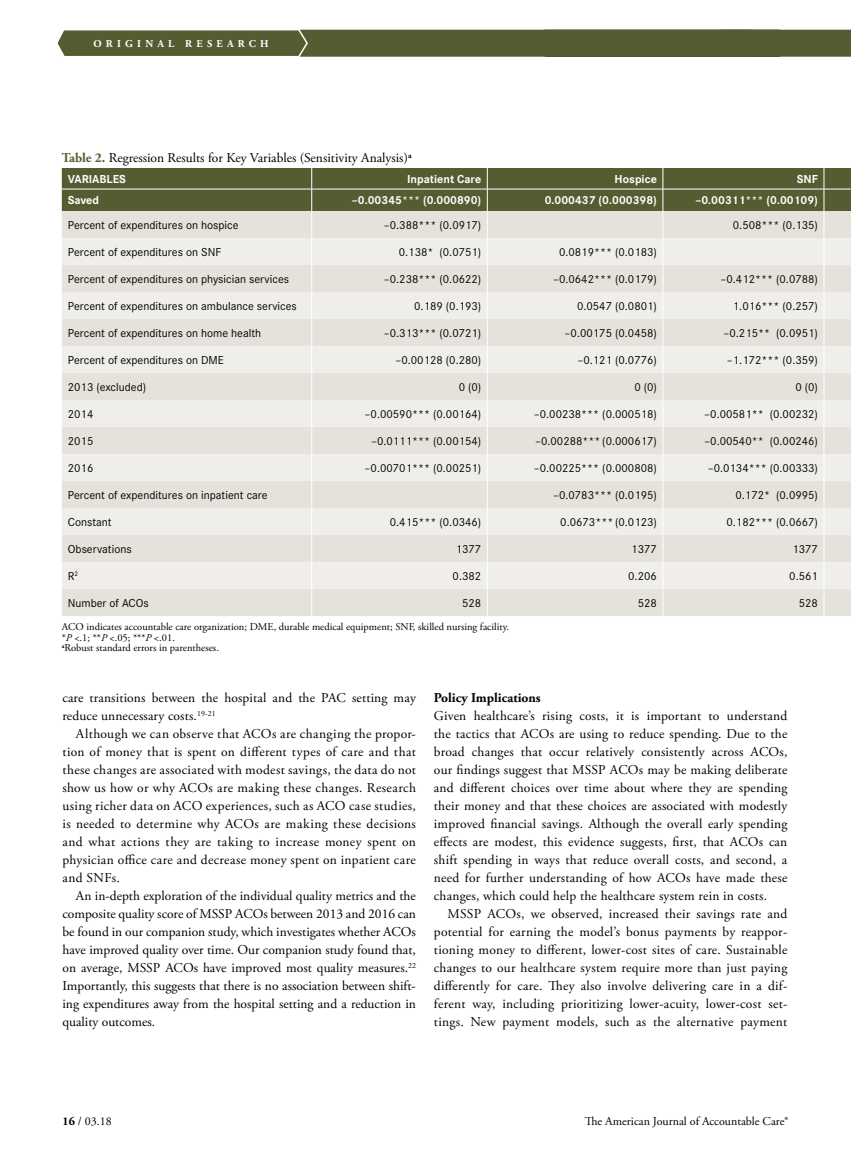
<style>
.page{position:relative;width:851px;height:1161px;background:#fff}
.page>*{position:absolute;margin:0;border:0;box-sizing:border-box;transform-origin:0 0}
.t1{font:13.5px/18px "Adobe Garamond Pro";letter-spacing:.01em;color:#000;text-align:justify}
.t2{font:700 13.5px "Adobe Garamond Pro";color:#000}
.t3{font:12px "Corporate S";color:#000}
.t4{font:700 12px "Corporate S";color:#fff}
.t5{font:12px "Adobe Garamond Pro";color:#000}
.t6{font:10.5px/10.5px "Adobe Garamond Pro";color:#000}
.t7{font:700 10.5px "Adobe Garamond Pro";letter-spacing:.405em;color:#fff}
.s1{font-weight:700;color:#545d32}
.s2{font-style:italic}
.s3{font-weight:700}
</style>
<div class="page">
<svg style="left:57px;top:29px;width:793px;height:28px;background:#5c653c"></svg>
<svg style="left:62px;top:168px;width:788px;height:448px;background:#dbdad1"></svg>
<p class="t7" style="left:93px;top:38px;width:177px">ORIGINAL RESEARCH</p>
<p class="t1" style="left:62px;top:149px;width:351px"><span class="s1">Table 2.</span> Regression Results for Key Variables (Sensitivity Analysis)<sup>a</sup></p>
<p class="t4" style="left:68px;top:172px;width:60px">VARIABLES</p>
<p class="t4" style="left:407px;top:172px;width:76px">Inpatient Care</p>
<p class="t4" style="left:614px;top:172px;width:44px">Hospice</p>
<p class="t4" style="left:796px;top:172px;width:23px">SNF</p>
<p class="t4" style="left:68px;top:193px;width:33px">Saved</p>
<p class="t4" style="left:352px;top:193px;width:131px">–0.00345*** (0.000890)</p>
<p class="t4" style="left:544px;top:193px;width:114px">0.000437 (0.000398)</p>
<p class="t4" style="left:695px;top:193px;width:124px">–0.00311*** (0.00109)</p>
<p class="t3" style="left:68px;top:218px;width:172px">Percent of expenditures on hospice</p>
<p class="t3" style="left:384px;top:218px;width:99px">–0.388*** (0.0917)</p>
<p class="t3" style="left:732px;top:218px;width:87px">0.508*** (0.135)</p>
<p class="t3" style="left:68px;top:245px;width:155px">Percent of expenditures on SNF</p>
<p class="t3" style="left:399px;top:245px;width:84px">0.138* (0.0751)</p>
<p class="t3" style="left:559px;top:245px;width:99px">0.0819*** (0.0183)</p>
<p class="t3" style="left:68px;top:272px;width:223px">Percent of expenditures on physician services</p>
<p class="t3" style="left:384px;top:272px;width:99px">–0.238*** (0.0622)</p>
<p class="t3" style="left:553px;top:272px;width:105px">–0.0642*** (0.0179)</p>
<p class="t3" style="left:720px;top:272px;width:99px">–0.412*** (0.0788)</p>
<p class="t3" style="left:68px;top:299px;width:230px">Percent of expenditures on ambulance services</p>
<p class="t3" style="left:414px;top:299px;width:69px">0.189 (0.193)</p>
<p class="t3" style="left:577px;top:299px;width:81px">0.0547 (0.0801)</p>
<p class="t3" style="left:732px;top:299px;width:87px">1.016*** (0.257)</p>
<p class="t3" style="left:68px;top:326px;width:195px">Percent of expenditures on home health</p>
<p class="t3" style="left:384px;top:326px;width:99px">–0.313*** (0.0721)</p>
<p class="t3" style="left:564px;top:326px;width:94px">–0.00175 (0.0458)</p>
<p class="t3" style="left:723px;top:326px;width:96px">–0.215** (0.0951)</p>
<p class="t3" style="left:68px;top:353px;width:158px">Percent of expenditures on DME</p>
<p class="t3" style="left:395px;top:353px;width:87px">–0.00128 (0.280)</p>
<p class="t3" style="left:577px;top:353px;width:81px">–0.121 (0.0776)</p>
<p class="t3" style="left:726px;top:353px;width:93px">–1.172*** (0.359)</p>
<p class="t3" style="left:68px;top:380px;width:80px">2013 (excluded)</p>
<p class="t3" style="left:459px;top:380px;width:24px">0 (0)</p>
<p class="t3" style="left:634px;top:380px;width:24px">0 (0)</p>
<p class="t3" style="left:795px;top:380px;width:24px">0 (0)</p>
<p class="t3" style="left:68px;top:407px;width:27px">2014</p>
<p class="t3" style="left:364px;top:407px;width:118px">–0.00590*** (0.00164)</p>
<p class="t3" style="left:534px;top:407px;width:125px">–0.00238*** (0.000518)</p>
<p class="t3" style="left:704px;top:407px;width:115px">–0.00581** (0.00232)</p>
<p class="t3" style="left:68px;top:434px;width:27px">2015</p>
<p class="t3" style="left:371px;top:434px;width:112px">–0.0111*** (0.00154)</p>
<p class="t3" style="left:535px;top:434px;width:123px">–0.00288*** (0.000617)</p>
<p class="t3" style="left:704px;top:434px;width:115px">–0.00540** (0.00246)</p>
<p class="t3" style="left:68px;top:461px;width:27px">2016</p>
<p class="t3" style="left:364px;top:461px;width:118px">–0.00701*** (0.00251)</p>
<p class="t3" style="left:534px;top:461px;width:125px">–0.00225*** (0.000808)</p>
<p class="t3" style="left:707px;top:461px;width:112px">–0.0134*** (0.00333)</p>
<p class="t3" style="left:68px;top:488px;width:201px">Percent of expenditures on inpatient care</p>
<p class="t3" style="left:553px;top:488px;width:105px">–0.0783*** (0.0195)</p>
<p class="t3" style="left:735px;top:488px;width:84px">0.172* (0.0995)</p>
<p class="t3" style="left:68px;top:515px;width:45px">Constant</p>
<p class="t3" style="left:390px;top:515px;width:93px">0.415*** (0.0346)</p>
<p class="t3" style="left:560px;top:515px;width:98px">0.0673*** (0.0123)</p>
<p class="t3" style="left:726px;top:515px;width:93px">0.182*** (0.0667)</p>
<p class="t3" style="left:68px;top:542px;width:65px">Observations</p>
<p class="t3" style="left:455px;top:542px;width:27px">1377</p>
<p class="t3" style="left:631px;top:542px;width:27px">1377</p>
<p class="t3" style="left:792px;top:542px;width:27px">1377</p>
<p class="t3" style="left:68px;top:569px;width:12px">R<sup>2</sup></p>
<p class="t3" style="left:452px;top:569px;width:30px">0.382</p>
<p class="t3" style="left:628px;top:569px;width:30px">0.206</p>
<p class="t3" style="left:789px;top:569px;width:30px">0.561</p>
<p class="t3" style="left:68px;top:596px;width:82px">Number of ACOs</p>
<p class="t3" style="left:462px;top:596px;width:21px">528</p>
<p class="t3" style="left:637px;top:596px;width:21px">528</p>
<p class="t3" style="left:798px;top:596px;width:21px">528</p>
<p class="t6" style="left:62px;top:622px;width:448px">ACO indicates accountable care organization; DME, durable medical equipment; SNF, skilled nursing facility. *<span class="s2">P</span> &lt;.1; **<span class="s2">P</span> &lt;.05; ***<span class="s2">P</span> &lt;.01.<br><sup>a</sup>Robust standard errors in parentheses.</p>
<p class="t1" style="left:62px;top:689px;width:355px">care transitions between the hospital and the PAC setting may reduce unnecessary costs.<sup>19-21</sup></p>
<p class="t1" style="left:62px;top:725px;width:355px;text-indent:14px">Although we can observe that ACOs are changing the propor&shy;tion of money that is spent on different types of care and that these changes are associated with modest savings, the data do not show us how or why ACOs are making these changes. Research using richer data on ACO experiences, such as ACO case studies, is needed to determine why ACOs are making these decisions and what actions they are taking to increase money spent on physician office care and decrease money spent on inpatient care and SNFs.</p>
<p class="t1" style="left:62px;top:887px;width:355px;text-indent:14px">An in-depth exploration of the individual quality metrics and the composite quality score of MSSP ACOs between 2013 and 2016 can be found in our companion study, which investigates whether ACOs have improved quality over time. Our companion study found that, on average, MSSP ACOs have improved most quality measures.<sup>22<br></sup>Importantly, this suggests that there is no association between shift&shy;ing expenditures away from the hospital setting and a reduction in quality outcomes.</p>
<p class="t2" style="left:434px;top:690px;width:108px">Policy Implications</p>
<p class="t1" style="left:434px;top:707px;width:355px">Given healthcare’s rising costs, it is important to understand the tactics that ACOs are using to reduce spending. Due to the broad changes that occur relatively consistently across ACOs, our findings suggest that MSSP ACOs may be making deliberate and different choices over time about where they are spending their money and that these choices are associated with modestly improved financial savings. Although the overall early spending effects are modest, this evidence suggests, first, that ACOs can shift spending in ways that reduce overall costs, and second, a need for further understanding of how ACOs have made these changes, which could help the healthcare system rein in costs.</p>
<p class="t1" style="left:434px;top:905px;width:355px;text-indent:14px">MSSP ACOs, we observed, increased their savings rate and potential for earning the model’s bonus payments by reappor&shy;tioning money to different, lower-cost sites of care. Sustainable changes to our healthcare system require more than just paying differently for care. They also involve delivering care in a dif&shy;ferent way, including prioritizing lower-acuity, lower-cost set&shy;tings. New payment models, such as the alternative payment</p>
<p class="t5" style="left:62px;top:1114px;width:51px"><span class="s3">16</span> / 03.18</p>
<p class="t5" style="left:584px;top:1114px;width:205px">The American Journal of Accountable Care®</p>
</div>
